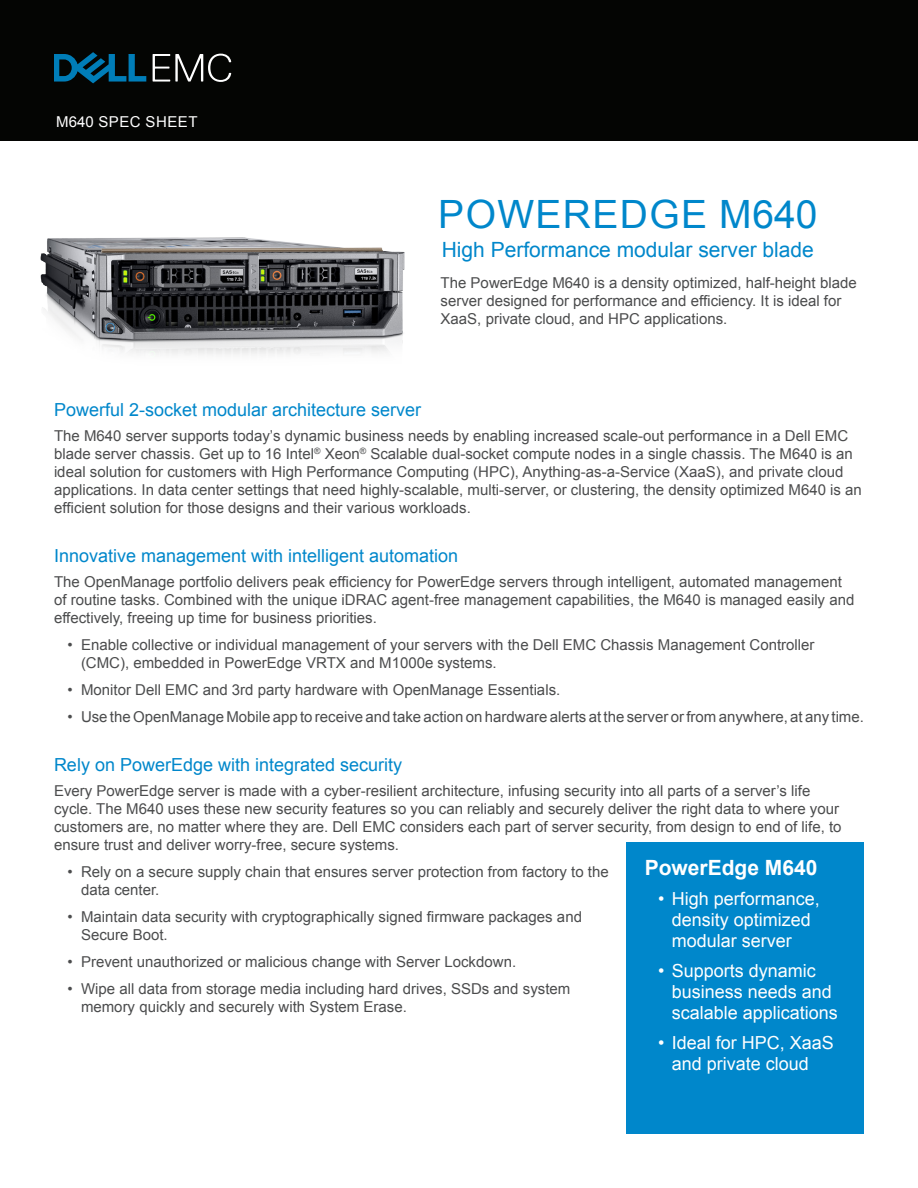
<style>
.page{position:relative;width:918px;height:1188px;background:#fff}
.page>*{position:absolute;margin:0;border:0;box-sizing:border-box;transform-origin:0 0}
.Document_Headline{font:39px "Arial";letter-spacing:.035em;color:#0087cb}
.Document_Headline-2{font:21px "Arial";color:#0087cb}
.Body_Headline{font:700 21px "Arial";color:#fff}
.t1{font:18px/21px "Arial";color:#fff}
.Body_Text{font:18px "Arial";color:#0087cb}
.Body_Headline-2{font:18px "Arial";color:#0087cb}
.Body_Text-2{font:15px/18px "Arial";color:#4b4c4d}
.Body_copy_Dell_Dark{font:15px/18px "Arial";color:#4b4c4d}
.Table_Text{font:15px "Arial";letter-spacing:.035em;color:#fff}
</style>
<div class="page">
<div style="left:0;top:0;width:918px;height:141px;background:#040503"></div>
<svg style="left:153px;top:54px;width:78px;height:28px"></svg>
<svg style="left:55px;top:52px;width:91px;height:31px"></svg>
<img style="left:40px;top:237px;width:365px;height:118px">
<div style="left:626px;top:842px;width:238px;height:292px;background:#0087cb"></div>
<p class="Table_Text" style="left:56px;top:111px;width:143px">M640 SPEC SHEET</p>
<p class="Document_Headline" style="left:438px;top:188px;width:381px">POWEREDGE M640</p>
<p class="Document_Headline-2" style="left:442px;top:235px;width:374px">High Performance modular server blade</p>
<p class="Body_copy_Dell_Dark" style="left:441px;top:274px;width:418px">The PowerEdge M640 is a density optimized, half-height blade server designed for performance and efficiency. It is ideal for<br>XaaS, private cloud, and HPC applications.</p>
<p class="Body_Text" style="left:54px;top:397px;width:369px">Powerful 2-socket modular architecture server</p>
<p class="Body_Text-2" style="left:54px;top:426px;width:809px">The M640 server supports today’s dynamic business needs by enabling increased scale-out performance in a Dell EMC blade server chassis. Get up to 16 Intel<sup>®</sup> Xeon<sup>®</sup> Scalable dual-socket compute nodes in a single chassis. The M640 is an ideal solution for customers with High Performance Computing (HPC), Anything-as-a-Service (XaaS), and private cloud applications. In data center settings that need highly-scalable, multi-server, or clustering, the density optimized M640 is an efficient solution for those designs and their various workloads.</p>
<p class="Body_Text" style="left:54px;top:543px;width:406px">Innovative management with intelligent automation</p>
<p class="Body_Text-2" style="left:54px;top:573px;width:802px">The OpenManage portfolio delivers peak efficiency for PowerEdge servers through intelligent, automated management of routine tasks. Combined with the unique iDRAC agent-free management capabilities, the M640 is managed easily and effectively, freeing up time for business priorities.</p>
<p class="Body_Text-2" style="left:81px;top:635px;width:735px;text-indent:-14px">• Enable collective or individual management of your servers with the Dell EMC Chassis Management Controller (CMC), embedded in PowerEdge VRTX and M1000e systems.</p>
<p class="Body_Text-2" style="left:68px;top:680px;width:494px">• Monitor Dell EMC and 3rd party hardware with OpenManage Essentials.</p>
<p class="Body_Text-2" style="left:68px;top:707px;width:798px">• Use the OpenManage Mobile app to receive and take action on hardware alerts at the server or from anywhere, at any time.</p>
<p class="Body_Headline-2" style="left:54px;top:752px;width:350px">Rely on PowerEdge with integrated security</p>
<p class="Body_Text-2" style="left:54px;top:782px;width:789px">Every PowerEdge server is made with a cyber-resilient architecture, infusing security into all parts of a server’s life cycle. The M640 uses these new security features so you can reliably and securely deliver the right data to where your customers are, no matter where they are. Dell EMC considers each part of server security, from design to end of life, to ensure trust and deliver worry-free, secure systems.</p>
<p class="Body_Text-2" style="left:81px;top:862px;width:529px;text-indent:-14px">• Rely on a secure supply chain that ensures server protection from factory to the data center.</p>
<p class="Body_Text-2" style="left:81px;top:907px;width:503px;text-indent:-14px">• Maintain data security with cryptographically signed firmware packages and<br>Secure Boot.</p>
<p class="Body_Text-2" style="left:68px;top:952px;width:450px">• Prevent unauthorized or malicious change with Server Lockdown.</p>
<p class="Body_Text-2" style="left:81px;top:979px;width:491px;text-indent:-14px">• Wipe all data from storage media including hard drives, SSDs and system memory quickly and securely with System Erase.</p>
<p class="Body_Headline" style="left:645px;top:853px;width:174px">PowerEdge M640</p>
<p class="t1" style="left:672px;top:888px;width:150px;text-indent:-14px">• High performance, density optimized modular server</p>
<p class="t1" style="left:672px;top:960px;width:168px;text-indent:-14px">• Supports dynamic business needs and scalable applications</p>
<p class="t1" style="left:672px;top:1032px;width:164px;text-indent:-14px">• Ideal for HPC, XaaS and private cloud</p>
</div>
